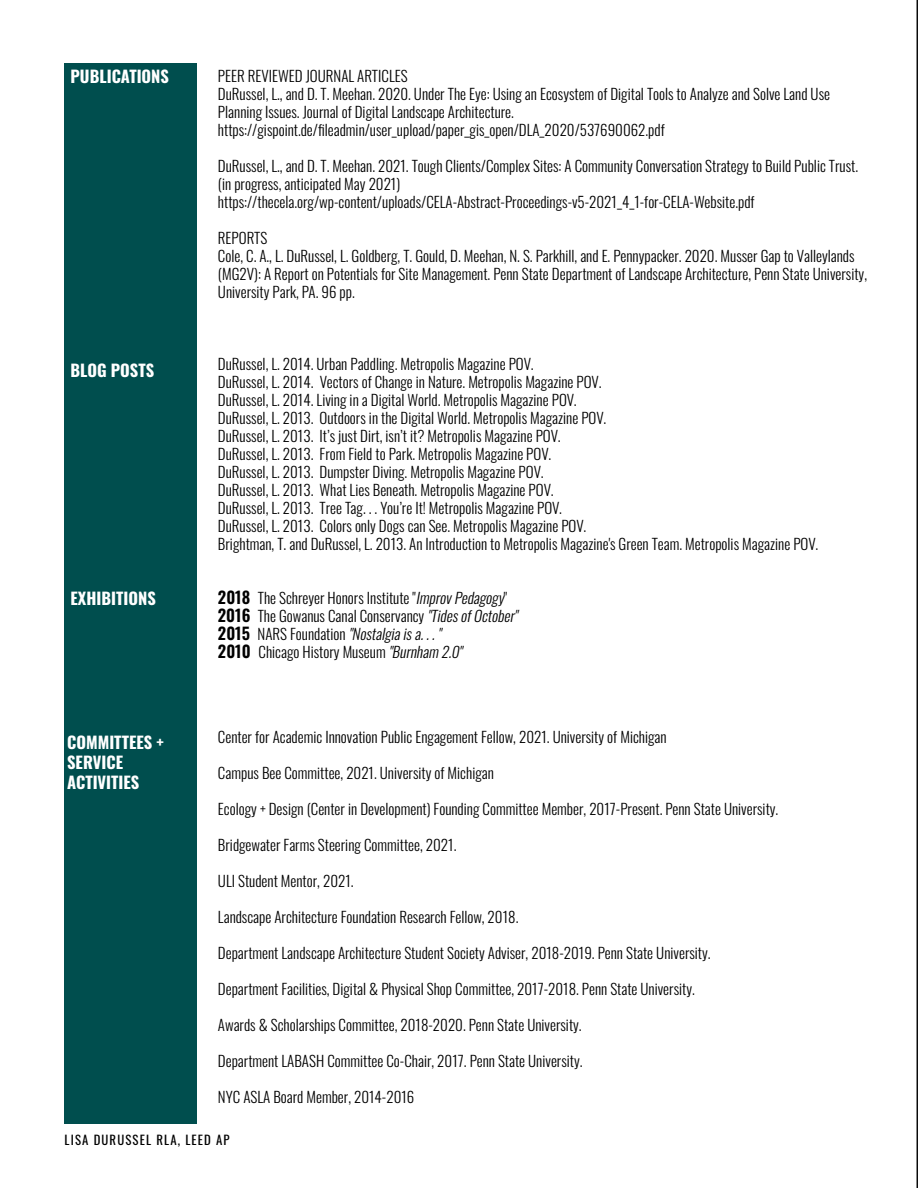
<style>
.page{position:relative;width:918px;height:1188px;background:#fff}
.page>*{position:absolute;margin:0;border:0;box-sizing:border-box;transform-origin:0 0}
.t1{font:700 16.5px/19.8px "Oswald";color:#fff}
.t2{font:300 15px/18px "Oswald";color:#000}
.t3{font:12.75px "Oswald";letter-spacing:.09em;color:#000}
.s1{font-weight:600;font-size:16.5px}
.s2{font-style:italic}
</style>
<div class="page">
<hr style="left:917px;top:0;width:1px;height:1188px;background:#000">
<div style="left:64px;top:64px;width:132px;height:1060px;background:#004e4e"></div>
<p class="t1" style="left:71px;top:68px;width:100px">PUBLICATIONS</p>
<p class="t1" style="left:71px;top:362px;width:85px">BLOG POSTS</p>
<p class="t1" style="left:71px;top:590px;width:87px">EXHIBITIONS</p>
<p class="t1" style="left:67px;top:734px;width:98px">COMMITTEES +<br>SERVICE<br>ACTIVITIES</p>
<p class="t2" style="left:218px;top:65px;width:614px">PEER REVIEWED JOURNAL ARTICLES<br>DuRussel, L., and D. T. Meehan. 2020. Under The Eye: Using an Ecosystem of Digital Tools to Analyze and Solve Land Use Planning Issues. Journal of Digital Landscape Architecture. https://gispoint.de/fileadmin/user_upload/paper_gis_open/DLA_2020/537690062.pdf</p>
<p class="t2" style="left:218px;top:155px;width:642px">DuRussel, L., and D. T. Meehan. 2021. Tough Clients/Complex Sites: A Community Conversation Strategy to Build Public Trust. (in progress, anticipated May 2021) https://thecela.org/wp-content/uploads/CELA-Abstract-Proceedings-v5-2021_4_1-for-CELA-Website.pdf</p>
<p class="t2" style="left:218px;top:227px;width:651px">REPORTS<br>Cole, C. A., L. DuRussel, L. Goldberg, T. Gould, D. Meehan, N. S. Parkhill, and E. Pennypacker. 2020. Musser Gap to Valleylands (MG2V): A Report on Potentials for Site Management. Penn State Department of Landscape Architecture, Penn State University, University Park, PA. 96 pp.</p>
<p class="t2" style="left:218px;top:353px;width:602px">DuRussel, L. 2014. Urban Paddling. Metropolis Magazine POV.<br>DuRussel, L. 2014. Vectors of Change in Nature. Metropolis Magazine POV.<br>DuRussel, L. 2014. Living in a Digital World. Metropolis Magazine POV.<br>DuRussel, L. 2013. Outdoors in the Digital World. Metropolis Magazine POV.<br>DuRussel, L. 2013. It’s just Dirt, isn’t it? Metropolis Magazine POV.<br>DuRussel, L. 2013. From Field to Park. Metropolis Magazine POV.<br>DuRussel, L. 2013. Dumpster Diving. Metropolis Magazine POV.<br>DuRussel, L. 2013. What Lies Beneath. Metropolis Magazine POV.<br>DuRussel, L. 2013. Tree Tag. . . You’re It! Metropolis Magazine POV.<br>DuRussel, L. 2013. Colors only Dogs can See. Metropolis Magazine POV.<br>Brightman, T. and DuRussel, L. 2013. An Introduction to Metropolis Magazine's Green Team. Metropolis Magazine POV.</p>
<p class="t2" style="left:218px;top:587px;width:305px"><span class="s1">2018</span> The Schreyer Honors Institute "<span class="s2">ImprovPedagogy</span>" <span class="s1">2016</span> The Gowanus Canal Conservancy <span class="s2">"TidesofOctober" </span><span class="s1">2015</span> NARS Foundation <span class="s2">"Nostalgiaisa..."<br></span><span class="s1">2010</span> Chicago History Museum <span class="s2">"Burnham 2.0"</span></p>
<p class="t2" style="left:218px;top:726px;width:450px">Center for Academic Innovation Public Engagement Fellow, 2021. University of Michigan</p>
<p class="t2" style="left:218px;top:762px;width:277px">Campus Bee Committee, 2021. University of Michigan</p>
<p class="t2" style="left:218px;top:798px;width:562px">Ecology + Design (Center in Development) Founding Committee Member, 2017-Present. Penn State University.</p>
<p class="t2" style="left:218px;top:834px;width:240px">Bridgewater Farms Steering Committee, 2021.</p>
<p class="t2" style="left:218px;top:870px;width:137px">ULI Student Mentor, 2021.</p>
<p class="t2" style="left:218px;top:906px;width:302px">Landscape Architecture Foundation Research Fellow, 2018.</p>
<p class="t2" style="left:218px;top:942px;width:494px">Department Landscape Architecture Student Society Adviser, 2018-2019. Penn State University.</p>
<p class="t2" style="left:218px;top:978px;width:478px">Department Facilities, Digital &amp; Physical Shop Committee, 2017-2018. Penn State University.</p>
<p class="t2" style="left:218px;top:1014px;width:365px">Awards &amp; Scholarships Committee, 2018-2020. Penn State University.</p>
<p class="t2" style="left:218px;top:1050px;width:366px">Department LABASH Committee Co-Chair, 2017. Penn State University.</p>
<p class="t2" style="left:218px;top:1086px;width:198px">NYC ASLA Board Member, 2014-2016</p>
<p class="t3" style="left:64px;top:1129px;width:167px">LISA DURUSSEL RLA, LEED AP</p>
</div>
